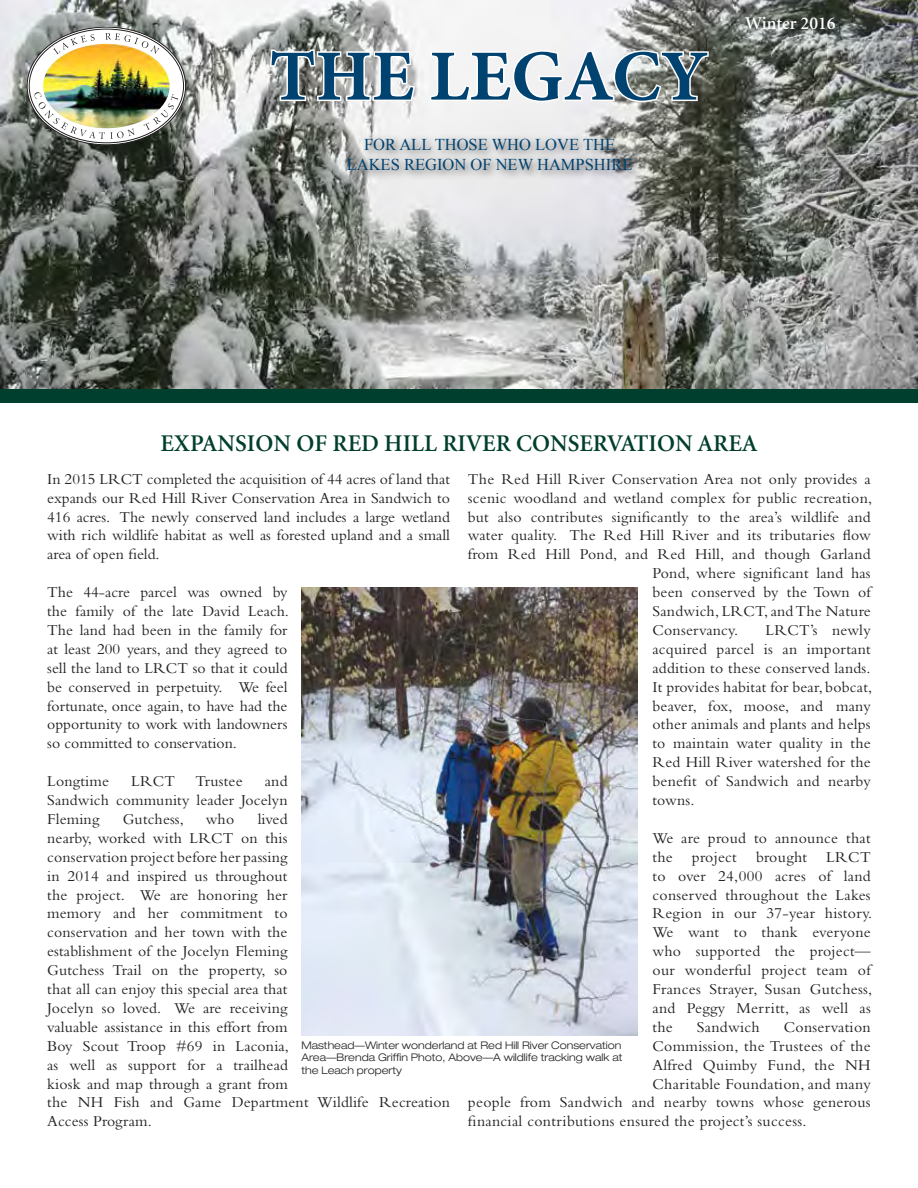
<style>
.page{position:relative;width:918px;height:1188px;background:#fff}
.page>*{position:absolute;margin:0;border:0;box-sizing:border-box;transform-origin:0 0}
.t1{font:700 72px "Minion Pro";color:#004270}
.t2{font:600 24px "Minion";color:#003e2d}
.t3{font:600 18px "Minion";color:#fff}
.t4{font:16.5px/19.8px "Times New Roman";color:#004270;text-align:center}
.t5{font:15.75px/18.9px "Bembo";letter-spacing:.01em;color:#231f20;text-align:justify}
.t6{font:300 expanded 10.5px/12.6px "Helvetica Neue";color:#231f20;text-align:justify}
</style>
<div class="page">
<img style="left:0;top:0;width:918px;height:389px">
<svg style="left:27px;top:27px;width:159px;height:118px"></svg>
<svg style="left:53px;top:34px;width:42px;height:10px"></svg>
<svg style="left:105px;top:33px;width:55px;height:11px"></svg>
<svg style="left:34px;top:92px;width:100px;height:47px"></svg>
<svg style="left:144px;top:94px;width:34px;height:36px"></svg>
<img style="left:43px;top:44px;width:127px;height:84px">
<svg style="left:268px;top:48px;width:149px;height:55px"></svg>
<svg style="left:428px;top:48px;width:282px;height:56px"></svg>
<div style="left:343px;top:134px;width:300px;height:47px;background:#231f20;opacity:.75"></div>
<div style="left:0;top:389px;width:918px;height:14px;background:#003e2d"></div>
<img style="left:301px;top:588px;width:336px;height:448px">
<h1 class="t1" style="left:270px;top:26px;width:440px">THE LEGACY</h1>
<p class="t4" style="left:347px;top:134px;width:287px">FOR ALL THOSE WHO LOVE THE<br>LAKES REGION OF NEW HAMPSHIRE</p>
<p class="t3" style="left:745px;top:14px;width:92px">Winter 2016</p>
<h2 class="t2" style="left:160px;top:431px;width:599px">EXPANSION OF RED HILL RIVER CONSERVATION AREA</h2>
<p class="t5" style="left:47px;top:469px;width:404px">In 2015 LRCT completed the acquisition of 44 acres of land that expands our Red Hill River Conservation Area in Sandwich to 416 acres. The newly conserved land includes a large wetland with rich wildlife habitat as well as forested upland and a small area of open field.</p>
<p class="t5" style="left:47px;top:582px;width:243px">The 44-acre parcel was owned by the family of the late David Leach.<br>The land had been in the family for at least 200 years, and they agreed to sell the land to LRCT so that it could be conserved in perpetuity. We feel fortunate, once again, to have had the opportunity to work with landowners so committed to conservation.</p>
<p class="t5" style="left:47px;top:771px;width:63px">Longtime</p>
<p class="t5" style="left:131px;top:771px;width:45px">LRCT</p>
<p class="t5" style="left:196px;top:771px;width:49px">Trustee</p>
<p class="t5" style="left:468px;top:469px;width:404px">The Red Hill River Conservation Area not only provides a</p>
<p class="t5" style="left:468px;top:488px;width:406px">scenic woodland and wetland complex for public recreation,</p>
<p class="t5" style="left:468px;top:507px;width:404px">but also contributes significantly to the area’s wildlife and</p>
<p class="t5" style="left:468px;top:526px;width:404px">water quality. The Red Hill River and its tributaries flow</p>
<p class="t5" style="left:468px;top:545px;width:404px">from Red Hill Pond, and Red Hill, and though Garland</p>
<p class="t5" style="left:652px;top:564px;width:220px">Pond, where significant land has</p>
<p class="t5" style="left:652px;top:582px;width:220px">been conserved by the Town of</p>
<p class="t5" style="left:652px;top:601px;width:220px">Sandwich, LRCT, and The Nature</p>
<p class="t5" style="left:652px;top:620px;width:87px">Conservancy.</p>
<p class="t5" style="left:652px;top:620px;width:221px;text-indent:113px">LRCT’s newly acquired parcel is an important addition to these conserved lands.<br>It provides habitat for bear, bobcat, beaver, fox, moose, and many other animals and plants and helps to maintain water quality in the Red Hill River watershed for the benefit of Sandwich and nearby towns.</p>
<p class="t5" style="left:652px;top:828px;width:221px">We are proud to announce that the project brought LRCT to over 24,000 acres of land conserved throughout the Lakes Region in our 37-year history.<br>We want to thank everyone who supported the project— our wonderful project team of Frances Strayer, Susan Gutchess, and Peggy Merritt, as well as the</p>
<p class="t5" style="left:47px;top:771px;width:242px;text-indent:218px">and Sandwich community leader Jocelyn Fleming</p>
<p class="t5" style="left:47px;top:809px;width:404px;text-align:left;text-indent:210px">lived<br>nearby, worked with LRCT on this<br>conservation project before her passing<br>in 2014 and inspired us throughout<br>the project. We are honoring her<br>memory and her commitment to<br>conservation and her town with the<br>establishment of the Jocelyn Fleming<br>Gutchess Trail on the property, so<br>that all can enjoy this special area that<br>Jocelyn so loved. We are receiving<br>valuable assistance in this effort from<br>Boy Scout Troop #69 in Laconia,<br>as well as support for a trailhead<br>kiosk and map through a grant from<br>the NH Fish and Game Department Wildlife Recreation<br>Access Program.</p>
<p class="t5" style="left:123px;top:809px;width:63px">Gutchess,</p>
<p class="t5" style="left:206px;top:809px;width:30px">who</p>
<p class="t5" style="left:697px;top:1017px;width:64px">Sandwich</p>
<p class="t5" style="left:784px;top:1017px;width:89px">Conservation</p>
<p class="t5" style="left:652px;top:1036px;width:220px">Commission, the Trustees of the</p>
<p class="t5" style="left:652px;top:1055px;width:220px">Alfred Quimby Fund, the NH</p>
<p class="t5" style="left:652px;top:1074px;width:220px">Charitable Foundation, and many</p>
<p class="t5" style="left:468px;top:1093px;width:404px">people from Sandwich and nearby towns whose generous</p>
<p class="t5" style="left:468px;top:1112px;width:340px">financial contributions ensured the project’s success.</p>
<p class="t6" style="left:301px;top:1039px;width:323px">Masthead—Winter wonderland at Red Hill River Conservation Area—Brenda Griffin Photo, Above—A wildlife tracking walk at the Leach property</p>
</div>
